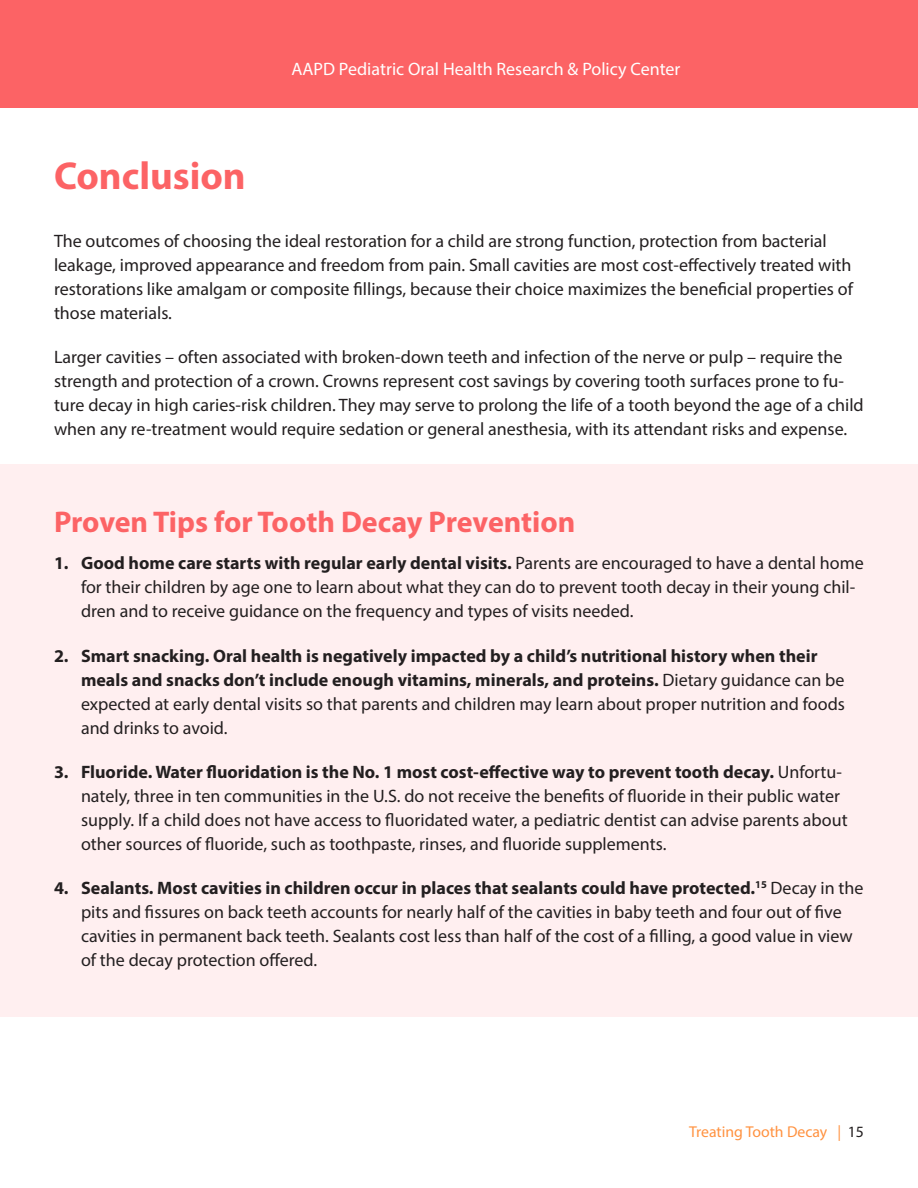
<style>
.page{position:relative;width:918px;height:1188px;background:#fff}
.page>*{position:absolute;margin:0;border:0;box-sizing:border-box;transform-origin:0 0}
.t1{font:700 39px "Myriad Pro";color:#fc6365}
.t2{font:700 30px "Myriad Pro";color:#fc6365}
.Body_Text{font:18px/24px "Myriad Pro";color:#231f20}
.t3{font:700 18px/24px "Myriad Pro";color:#231f20}
.List_Paragraph{font:18px "Myriad Pro";color:#fff}
.t4{font:15.75px "Myriad Pro";color:#ff9240}
.s1{font-weight:700}
.s2{font-weight:400}
.s3{color:#231f20}
</style>
<div class="page">
<div style="left:0;top:464px;width:918px;height:553px;background:#ffeff0"></div>
<div style="left:0;top:0;width:918px;height:108px;background:#fc6365"></div>
<p class="t1" style="left:54px;top:151px;width:193px">Conclusion</p>
<p class="List_Paragraph" style="left:292px;top:58px;width:390px">AAPD Pediatric Oral Health Research &amp; Policy Center</p>
<p class="Body_Text" style="left:54px;top:229px;width:800px">The outcomes of choosing the ideal restoration for a child are strong function, protection from bacterial leakage, improved appearance and freedom from pain. Small cavities are most cost-effectively treated with restorations like amalgam or composite fillings, because their choice maximizes the beneficial properties of those materials.</p>
<p class="Body_Text" style="left:54px;top:345px;width:811px">Larger cavities – often associated with broken-down teeth and infection of the nerve or pulp – require the strength and protection of a crown. Crowns represent cost savings by covering tooth surfaces prone to fu&shy;ture decay in high caries-risk children. They may serve to prolong the life of a tooth beyond the age of a child when any re-treatment would require sedation or general anesthesia, with its attendant risks and expense.</p>
<p class="t2" style="left:54px;top:502px;width:523px">Proven Tips for Tooth Decay Prevention</p>
<p class="Body_Text" style="left:81px;top:551px;width:784px;text-indent:-27px"><span class="s1">1. Good home care starts with regular early dental visits.</span> Parents are encouraged to have a dental home for their children by age one to learn about what they can do to prevent tooth decay in their young chil&shy;dren and to receive guidance on the frequency and types of visits needed.</p>
<p class="t3" style="left:81px;top:643px;width:766px;text-indent:-27px">2. Smart snacking. Oral health is negatively impacted by a child’s nutritional history when their meals and snacks don’t include enough vitamins, minerals, and proteins. <span class="s2">Dietary guidance can be expected at early dental visits so that parents and children may learn about proper nutrition and foods and drinks to avoid.</span></p>
<p class="Body_Text" style="left:81px;top:760px;width:768px;text-indent:-27px"><span class="s1">3. Fluoride. Water fluoridation is the No. 1 most cost-effective way to prevent tooth decay.</span> Unfortu&shy;nately, three in ten communities in the U.S. do not receive the benefits of fluoride in their public water supply. If a child does not have access to fluoridated water, a pediatric dentist can advise parents about other sources of fluoride, such as toothpaste, rinses, and fluoride supplements.</p>
<p class="Body_Text" style="left:81px;top:876px;width:784px;text-indent:-27px"><span class="s1">4. Sealants. Most cavities in children occur in places that sealants could have protected.</span><sup>15</sup> Decay in the pits and fissures on back teeth accounts for nearly half of the cavities in baby teeth and four out of five cavities in permanent back teeth. Sealants cost less than half of the cost of a filling, a good value in view of the decay protection offered.</p>
<p class="t4" style="left:689px;top:1122px;width:176px">Treating Tooth Decay | <span class="s3">15</span></p>
</div>
